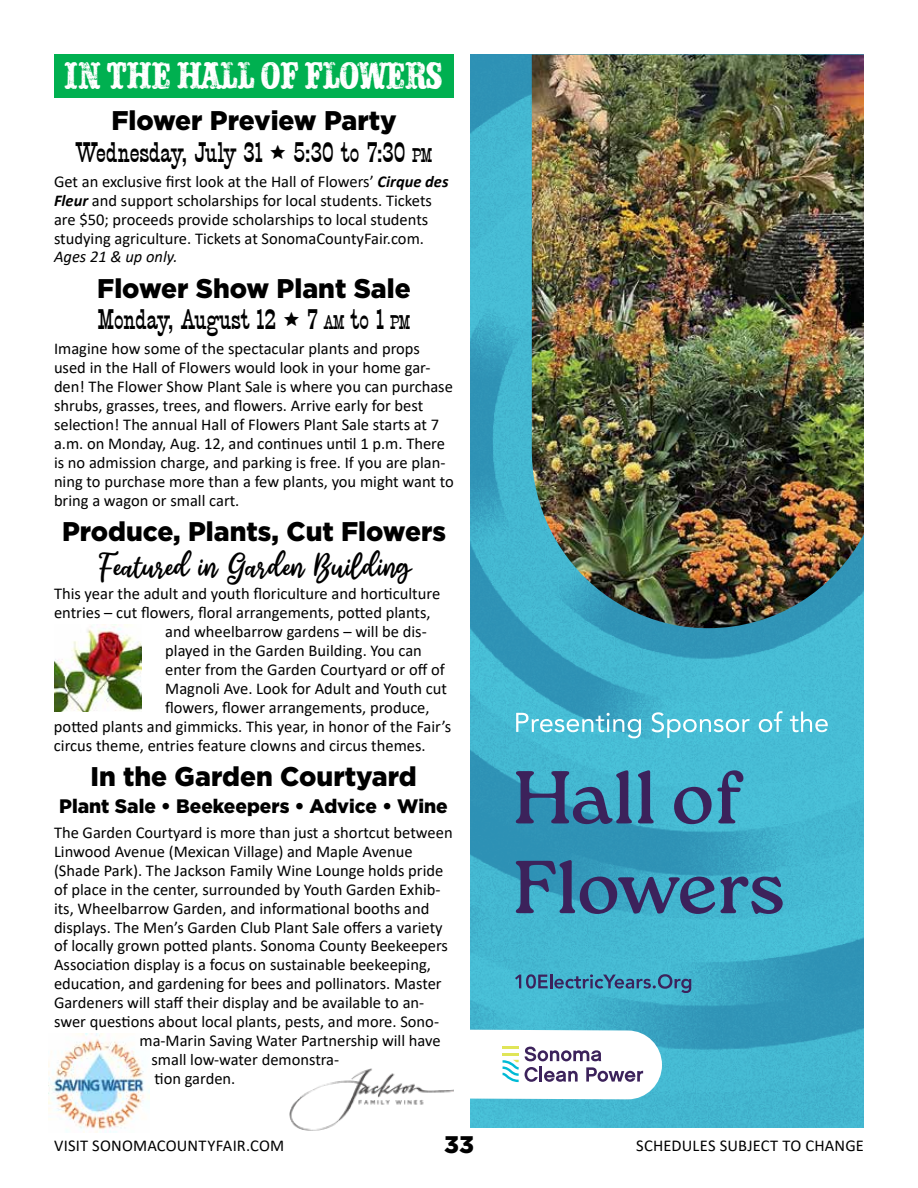
<style>
.page{position:relative;width:918px;height:1188px;background:#fff}
.page>*{position:absolute;margin:0;border:0;box-sizing:border-box;transform-origin:0 0}
.t1{font:35.85px "Spanish Circus";color:#fff;scale:.74 1}
.t2{font:31.5px "Lofty Goals";color:#000}
.t3{font:900 27px "Gotham";color:#000}
.t4{font:27px "Circus Bold SWFTE";color:#000}
.t5{font:900 24px "Gotham";color:#000}
.t6{font:900 19.5px "Gotham";color:#000}
.t7{font:16.5px/19px "Calibri";color:#000}
.t8{font:italic 16.5px "Calibri";color:#000}
.s1{font-family:"Sancreek"}
.s2{font-size:18.9px}
.s3{font-weight:700;font-style:italic}
.s4{font-style:inherit}
</style>
<div class="page">
<img style="left:49px;top:1033px;width:101px;height:99px">
<img style="left:55px;top:625px;width:87px;height:87px">
<div style="left:54px;top:54px;width:400px;height:44px;background:#00b050"></div>
<img style="left:470px;top:55px;width:394px;height:1073px">
<svg style="left:470px;top:1029px;width:192px;height:70px"></svg>
<svg style="left:515px;top:974px;width:176px;height:19px;background:#4290b1"></svg>
<img style="left:532px;top:55px;width:332px;height:573px">
<svg style="left:516px;top:713px;width:125px;height:25px;background:#6bc5d9"></svg>
<svg style="left:651px;top:712px;width:99px;height:26px;background:#6bc9dd"></svg>
<svg style="left:759px;top:711px;width:24px;height:21px"></svg>
<svg style="left:790px;top:712px;width:38px;height:20px"></svg>
<svg style="left:516px;top:770px;width:116px;height:54px;background:#3c779e"></svg>
<svg style="left:638px;top:770px;width:16px;height:53px"></svg>
<svg style="left:674px;top:770px;width:69px;height:54px;background:#4389ac"></svg>
<svg style="left:516px;top:860px;width:267px;height:54px;background:#3b7da3"></svg>
<img style="left:289px;top:1068px;width:165px;height:63px">
<h1 class="t1" style="left:65px;top:61px;width:512px">IN THE HALL OF FLOWERS</h1>
<h3 class="t3" style="left:111px;top:102px;width:287px">Flower Preview Party</h3>
<h3 class="t4" style="left:76px;top:137px;width:358px">Wednesday, July 31 <span class="s1">•</span> 5:30 to 7:30 <span class="s2">PM</span></h3>
<p class="t7" style="left:54px;top:171px;width:396px">Get an exclusive first look at the Hall of Flowers’ <span class="s3">Cirque des Fleur</span> and support scholarships for local students. Tickets are $50; proceeds provide scholarships to local students studying agriculture. Tickets at SonomaCountyFair.com.</p>
<p class="t8" style="left:54px;top:246px;width:125px">Ages 21 &amp; up only.</p>
<h3 class="t3" style="left:97px;top:269px;width:315px">Flower Show Plant Sale</h3>
<h3 class="t4" style="left:98px;top:304px;width:314px">Monday, August 12 <span class="s1">•</span> <span class="s4">7</span> <span class="s2">AM</span> to <span class="s4">1</span> <span class="s2">PM</span></h3>
<p class="t7" style="left:54px;top:338px;width:401px">Imagine how some of the spectacular plants and props used in the Hall of Flowers would look in your home gar&shy;den! The Flower Show Plant Sale is where you can purchase shrubs, grasses, trees, and flowers. Arrive early for best selection! The annual Hall of Flowers Plant Sale starts at 7 a.m. on Monday, Aug. 12, and continues until 1 p.m. There is no admission charge, and parking is free. If you are plan&shy;ning to purchase more than a few plants, you might want to bring a wagon or small cart.</p>
<h3 class="t3" style="left:62px;top:513px;width:386px">Produce, Plants, Cut Flowers</h3>
<h2 class="t2" style="left:98px;top:543px;width:314px">Featured in Garden Building</h2>
<p class="t7" style="left:54px;top:584px;width:388px">This year the adult and youth floriculture and horticulture</p>
<p class="t7" style="left:54px;top:603px;width:378px">entries – cut flowers, floral arrangements, potted plants,</p>
<p class="t7" style="left:165px;top:622px;width:263px">and wheelbarrow gardens – will be dis-</p>
<p class="t7" style="left:165px;top:641px;width:258px">played in the Garden Building. You can</p>
<p class="t7" style="left:165px;top:660px;width:281px">enter from the Garden Courtyard or off of</p>
<p class="t7" style="left:165px;top:679px;width:283px">Magnoli Ave. Look for Adult and Youth cut</p>
<p class="t7" style="left:165px;top:698px;width:266px">flowers, flower arrangements, produce,</p>
<p class="t7" style="left:54px;top:717px;width:399px">potted plants and gimmicks. This year, in honor of the Fair’s</p>
<p class="t7" style="left:54px;top:736px;width:373px">circus theme, entries feature clowns and circus themes.</p>
<h3 class="t3" style="left:90px;top:758px;width:328px">In the Garden Courtyard</h3>
<p class="t6" style="left:59px;top:793px;width:390px">Plant Sale • Beekeepers • Advice • Wine</p>
<p class="t7" style="left:54px;top:822px;width:400px">The Garden Courtyard is more than just a shortcut between</p>
<p class="t7" style="left:54px;top:841px;width:360px">Linwood Avenue (Mexican Village) and Maple Avenue</p>
<p class="t7" style="left:54px;top:860px;width:391px">(Shade Park). The Jackson Family Wine Lounge holds pride</p>
<p class="t7" style="left:54px;top:879px;width:388px">of place in the center, surrounded by Youth Garden Exhib-</p>
<p class="t7" style="left:54px;top:898px;width:377px">its, Wheelbarrow Garden, and informational booths and</p>
<p class="t7" style="left:54px;top:917px;width:390px">displays. The Men’s Garden Club Plant Sale offers a variety</p>
<p class="t7" style="left:54px;top:936px;width:396px">of locally grown potted plants. Sonoma County Beekeepers</p>
<p class="t7" style="left:54px;top:955px;width:379px">Association display is a focus on sustainable beekeeping,</p>
<p class="t7" style="left:54px;top:974px;width:389px">education, and gardening for bees and pollinators. Master</p>
<p class="t7" style="left:54px;top:993px;width:372px">Gardeners will staff their display and be available to an-</p>
<p class="t7" style="left:54px;top:1012px;width:387px">swer questions about local plants, pests, and more. Sono-</p>
<p class="t7" style="left:140px;top:1031px;width:303px">ma-Marin Saving Water Partnership will have</p>
<p class="t7" style="left:151px;top:1050px;width:189px">small low-water demonstra-</p>
<p class="t7" style="left:155px;top:1069px;width:82px">tion garden.</p>
<p class="t7" style="left:54px;top:1135px;width:232px">VISIT SONOMACOUNTYFAIR.COM</p>
<h3 class="t5" style="left:444px;top:1128px;width:32px">33</h3>
<p class="t7" style="left:636px;top:1135px;width:229px">SCHEDULES SUBJECT TO CHANGE</p>
</div>
